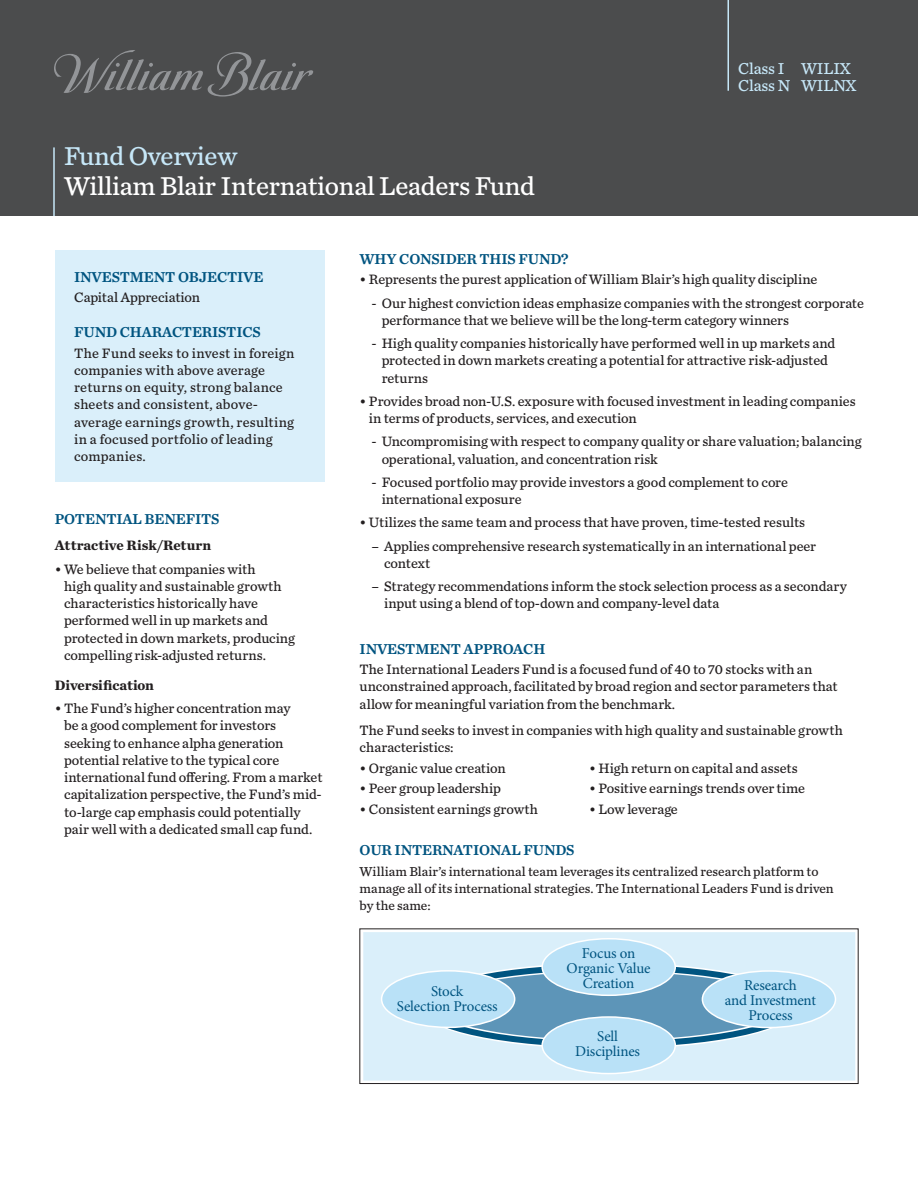
<style>
.page{position:relative;width:918px;height:1188px;background:#fff}
.page>*{position:absolute;margin:0;border:0;box-sizing:border-box;transform-origin:0 0}
.t1{font:27px "Chronicle Text G4";letter-spacing:-.01em;color:#fff}
.t2{font:27px "Chronicle Text G4";letter-spacing:-.01em;color:#c6e7f8}
.t3{font:16.5px "Chronicle Text G4";letter-spacing:-.01em;color:#c6e7f8}
.Head_10_12{font:15px "Chronicle Text G4 Semi";letter-spacing:-.01em;color:#005480}
.t4{font:15px/15px "Minion Pro";letter-spacing:-.01em;color:#005480;text-align:center}
.Paragraph_Copy_9_5_1{font:14.25px/17.2px "Chronicle Text G4";color:#231f20}
.Paragraph_Copy_9_5_1-2{font:14.25px/17.2px "Chronicle Text G4";letter-spacing:.02em;color:#231f20}
.Paragraph_Copy_9_5_1-3{font:700 14.25px "Chronicle Text G4";letter-spacing:-.005em;color:#231f20}
.Paragraph_Copy_9_5_1-4{font:13.5px/17.2px "Chronicle Text G4";color:#231f20}
</style>
<div class="page">
<div style="left:55px;top:250px;width:270px;height:232px;background:#daeffa"></div>
<div style="left:0;top:0;width:918px;height:216px;background:#4b4c4d"></div>
<hr style="left:53px;top:147px;width:2px;height:69px;background:#c6e7f8">
<hr style="left:728px;top:0;width:1px;height:91px;background:#c6e7f8">
<svg style="left:54px;top:50px;width:259px;height:47px"></svg>
<div style="left:360px;top:929px;width:498px;height:155px;border:1px solid #231f20"></div>
<div style="left:363px;top:932px;width:492px;height:149px;background:#daeffa"></div>
<svg style="left:425px;top:967px;width:367px;height:78px;background:#5e95b7"></svg>
<div style="left:382px;top:971px;width:133px;height:56px;background:#b9e1f7;border-radius:50%"></div>
<div style="left:381px;top:970px;width:134px;height:58px;border:2px solid #fff;border-radius:50%"></div>
<div style="left:702px;top:971px;width:133px;height:57px;background:#b9e1f7;border-radius:50%"></div>
<div style="left:702px;top:970px;width:134px;height:58px;border:2px solid #fff;border-radius:50%"></div>
<div style="left:542px;top:939px;width:133px;height:56px;background:#b9e1f7;border-radius:50%"></div>
<div style="left:541px;top:938px;width:135px;height:58px;border:2px solid #fff;border-radius:50%"></div>
<div style="left:542px;top:1017px;width:133px;height:57px;background:#b9e1f7;border-radius:50%"></div>
<div style="left:541px;top:1016px;width:135px;height:58px;border:2px solid #fff;border-radius:50%"></div>
<p class="t2" style="left:64px;top:136px;width:175px">Fund Overview</p>
<p class="t1" style="left:64px;top:166px;width:472px">William Blair International Leaders Fund</p>
<p class="t3" style="left:738px;top:56px;width:114px">Class I WILIX</p>
<p class="t3" style="left:738px;top:73px;width:120px">Class N WILNX</p>
<p class="Head_10_12" style="left:74px;top:265px;width:191px">INVESTMENT OBJECTIVE</p>
<p class="Paragraph_Copy_9_5_1" style="left:74px;top:288px;width:127px">Capital Appreciation</p>
<p class="Head_10_12" style="left:74px;top:320px;width:188px">FUND CHARACTERISTICS</p>
<p class="Paragraph_Copy_9_5_1-2" style="left:74px;top:344px;width:222px">The Fund seeks to invest in foreign companies with above average returns on equity, strong balance sheets and consistent, above&shy;average earnings growth, resulting in a focused portfolio of leading companies.</p>
<p class="Head_10_12" style="left:55px;top:507px;width:166px">POTENTIAL BENEFITS</p>
<p class="Paragraph_Copy_9_5_1-3" style="left:55px;top:534px;width:158px">Attractive Risk/Return</p>
<p class="Paragraph_Copy_9_5_1" style="left:64px;top:559px;width:232px;text-indent:-9px">• We believe that companies with<br>high quality and sustainable growth characteristics historically have performed well in up markets and protected in down markets, producing compelling risk-adjusted returns.</p>
<p class="Paragraph_Copy_9_5_1-3" style="left:55px;top:674px;width:101px">Diversification</p>
<p class="Paragraph_Copy_9_5_1" style="left:64px;top:699px;width:260px;text-indent:-9px">• The Fund’s higher concentration may<br>be a good complement for investors seeking to enhance alpha generation potential relative to the typical core international fund offering. From a market capitalization perspective, the Fund’s mid&shy;to-large cap emphasis could potentially pair well with a dedicated small cap fund.</p>
<p class="Head_10_12" style="left:360px;top:247px;width:211px">WHY CONSIDER THIS FUND?</p>
<p class="Paragraph_Copy_9_5_1" style="left:360px;top:270px;width:459px">• Represents the purest application of William Blair’s high quality discipline</p>
<p class="Paragraph_Copy_9_5_1" style="left:382px;top:294px;width:484px;text-indent:-10px">- Our highest conviction ideas emphasize companies with the strongest corporate performance that we believe will be the long-term category winners</p>
<p class="Paragraph_Copy_9_5_1" style="left:382px;top:334px;width:455px;text-indent:-10px">- High quality companies historically have performed well in up markets and protected in down markets creating a potential for attractive risk-adjusted returns</p>
<p class="Paragraph_Copy_9_5_1" style="left:369px;top:392px;width:488px;text-indent:-9px">• Provides broad non-U.S. exposure with focused investment in leading companies in terms of products, services, and execution</p>
<p class="Paragraph_Copy_9_5_1" style="left:382px;top:432px;width:481px;text-indent:-10px">- Uncompromising with respect to company quality or share valuation; balancing operational, valuation, and concentration risk</p>
<p class="Paragraph_Copy_9_5_1" style="left:382px;top:473px;width:408px;text-indent:-10px">- Focused portfolio may provide investors a good complement to core international exposure</p>
<p class="Paragraph_Copy_9_5_1" style="left:360px;top:513px;width:447px">• Utilizes the same team and process that have proven, time-tested results</p>
<p class="Paragraph_Copy_9_5_1" style="left:384px;top:537px;width:434px;text-indent:-13px">– Applies comprehensive research systematically in an international peer context</p>
<p class="Paragraph_Copy_9_5_1" style="left:384px;top:577px;width:464px;text-indent:-13px">– Strategy recommendations inform the stock selection process as a secondary input using a blend of top-down and company-level data</p>
<p class="Head_10_12" style="left:360px;top:637px;width:187px">INVESTMENT APPROACH</p>
<p class="Paragraph_Copy_9_5_1" style="left:360px;top:660px;width:480px">The International Leaders Fund is a focused fund of 40 to 70 stocks with an unconstrained approach, facilitated by broad region and sector parameters that allow for meaningful variation from the benchmark.</p>
<p class="Paragraph_Copy_9_5_1" style="left:360px;top:721px;width:485px">The Fund seeks to invest in companies with high quality and sustainable growth characteristics:</p>
<p class="Paragraph_Copy_9_5_1" style="left:360px;top:759px;width:148px">• Organic value creation</p>
<p class="Paragraph_Copy_9_5_1" style="left:589px;top:759px;width:210px">• High return on capital and assets</p>
<p class="Paragraph_Copy_9_5_1" style="left:360px;top:779px;width:143px">• Peer group leadership</p>
<p class="Paragraph_Copy_9_5_1" style="left:589px;top:779px;width:217px">• Positive earnings trends over time</p>
<p class="Paragraph_Copy_9_5_1" style="left:360px;top:800px;width:180px">• Consistent earnings growth</p>
<p class="Paragraph_Copy_9_5_1" style="left:589px;top:800px;width:90px">• Low leverage</p>
<p class="Head_10_12" style="left:360px;top:839px;width:216px">OUR INTERNATIONAL FUNDS</p>
<p class="Paragraph_Copy_9_5_1-4" style="left:360px;top:862px;width:476px">William Blair’s international team leverages its centralized research platform to manage all of its international strategies. The International Leaders Fund is driven by the same:</p>
<p class="t4" style="left:397px;top:983px;width:102px">Stock<br>Selection Process</p>
<p class="t4" style="left:567px;top:946px;width:85px">Focus on<br>Organic Value<br>Creation</p>
<p class="t4" style="left:575px;top:1029px;width:66px">Sell<br>Disciplines</p>
<p class="t4" style="left:725px;top:977px;width:93px">Research<br>and Investment<br>Process</p>
</div>
